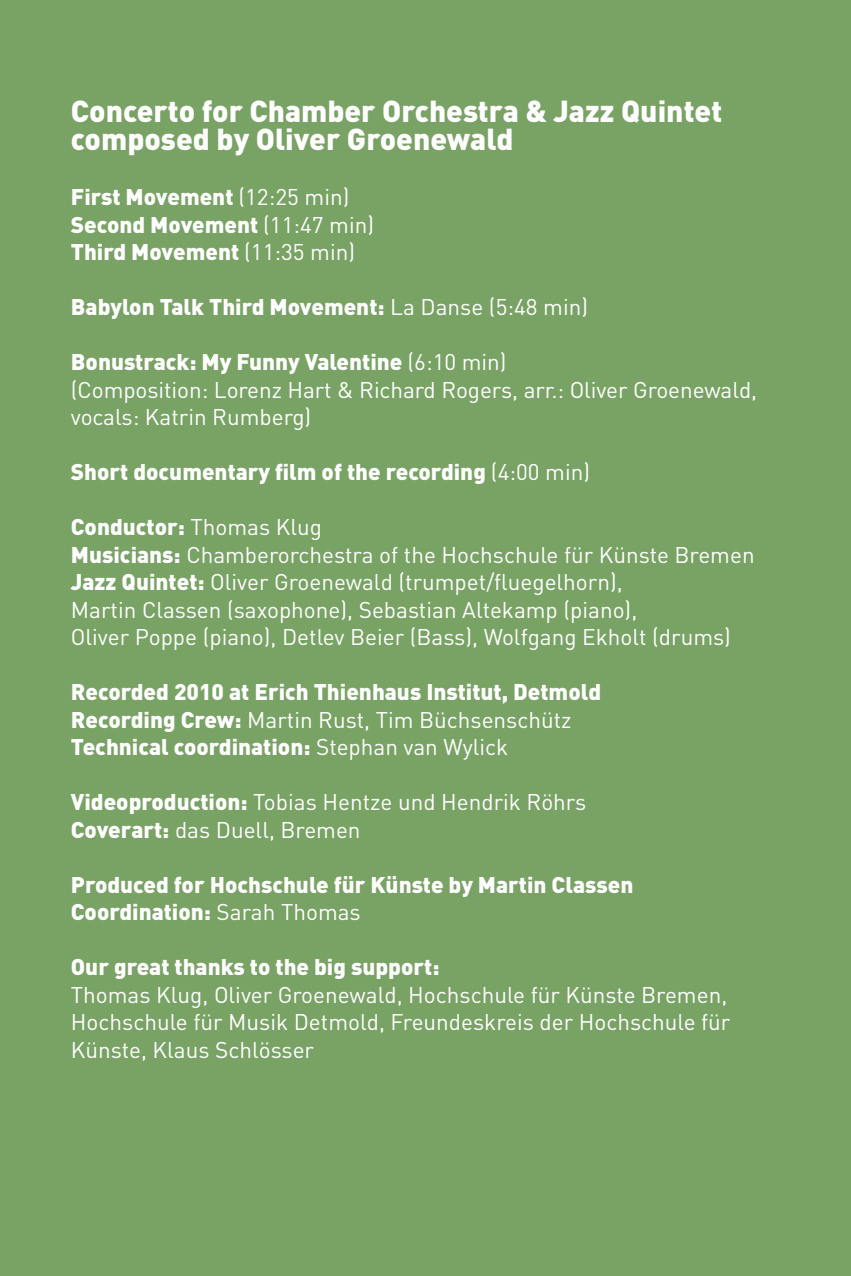
<style>
.page{position:relative;width:851px;height:1276px;background:#fff}
.page>*{position:absolute;margin:0;border:0;box-sizing:border-box;transform-origin:0 0}
.t1{font:900 30px/27.5px "DIN";color:#fff}
.t2{font:22.5px/27.5px "DIN";color:#fff}
.t3{font:900 22.5px/27.5px "DIN";color:#fff}
.s1{font-weight:400}
.s2{font-weight:900}
</style>
<div class="page">
<div style="left:0;top:0;width:850px;height:1276px;background:#79a265"></div>
<h1 class="t1" style="left:71px;top:96px;width:652px">Concerto for Chamber Orchestra &amp; Jazz Quintet composed by Oliver Groenewald</h1>
<p class="t3" style="left:71px;top:182px;width:305px">First Movement <span class="s1">(12:25 min)<br></span>Second Movement <span class="s1">(11:47 min)<br></span>Third Movement <span class="s1">(11:35 min)</span></p>
<p class="t3" style="left:71px;top:292px;width:518px">Babylon Talk Third Movement: <span class="s1">La Danse (5:48 min)</span></p>
<p class="t2" style="left:71px;top:348px;width:687px"><span class="s2">Bonustrack: My Funny Valentine</span> (6:10 min)<br>(Composition: Lorenz Hart &amp; Richard Rogers, arr.: Oliver Groenewald, vocals: Katrin Rumberg)</p>
<p class="t3" style="left:71px;top:457px;width:520px">Short documentary film of the recording <span class="s1">(4:00 min)</span></p>
<p class="t2" style="left:71px;top:513px;width:685px"><span class="s2">Conductor:</span> Thomas Klug<br><span class="s2">Musicians:</span> Chamberorchestra of the Hochschule für Künste Bremen <span class="s2">Jazz Quintet:</span> Oliver Groenewald (trumpet/fluegelhorn),<br>Martin Classen (saxophone), Sebastian Altekamp (piano),<br>Oliver Poppe (piano), Detlev Beier (Bass), Wolfgang Ekholt (drums)</p>
<p class="t3" style="left:71px;top:677px;width:531px">Recorded 2010 at Erich Thienhaus Institut, Detmold<br>Recording Crew: <span class="s1">Martin Rust, Tim Büchsenschütz<br></span>Technical coordination: <span class="s1">Stephan van Wylick</span></p>
<p class="t2" style="left:71px;top:788px;width:517px"><span class="s2">Videoproduction:</span> Tobias Hentze und Hendrik Röhrs<br><span class="s2">Coverart:</span> das Duell, Bremen</p>
<p class="t3" style="left:71px;top:869px;width:564px">Produced for Hochschule für Künste by Martin Classen<br>Coordination: <span class="s1">Sarah Thomas</span></p>
<p class="t3" style="left:71px;top:952px;width:370px">Our great thanks to the big support:</p>
<p class="t2" style="left:71px;top:980px;width:661px">Thomas Klug, Oliver Groenewald, Hochschule für Künste Bremen,<br>Hochschule für Musik Detmold, Freundeskreis der Hochschule für<br>Künste, Klaus Schlösser</p>
</div>
